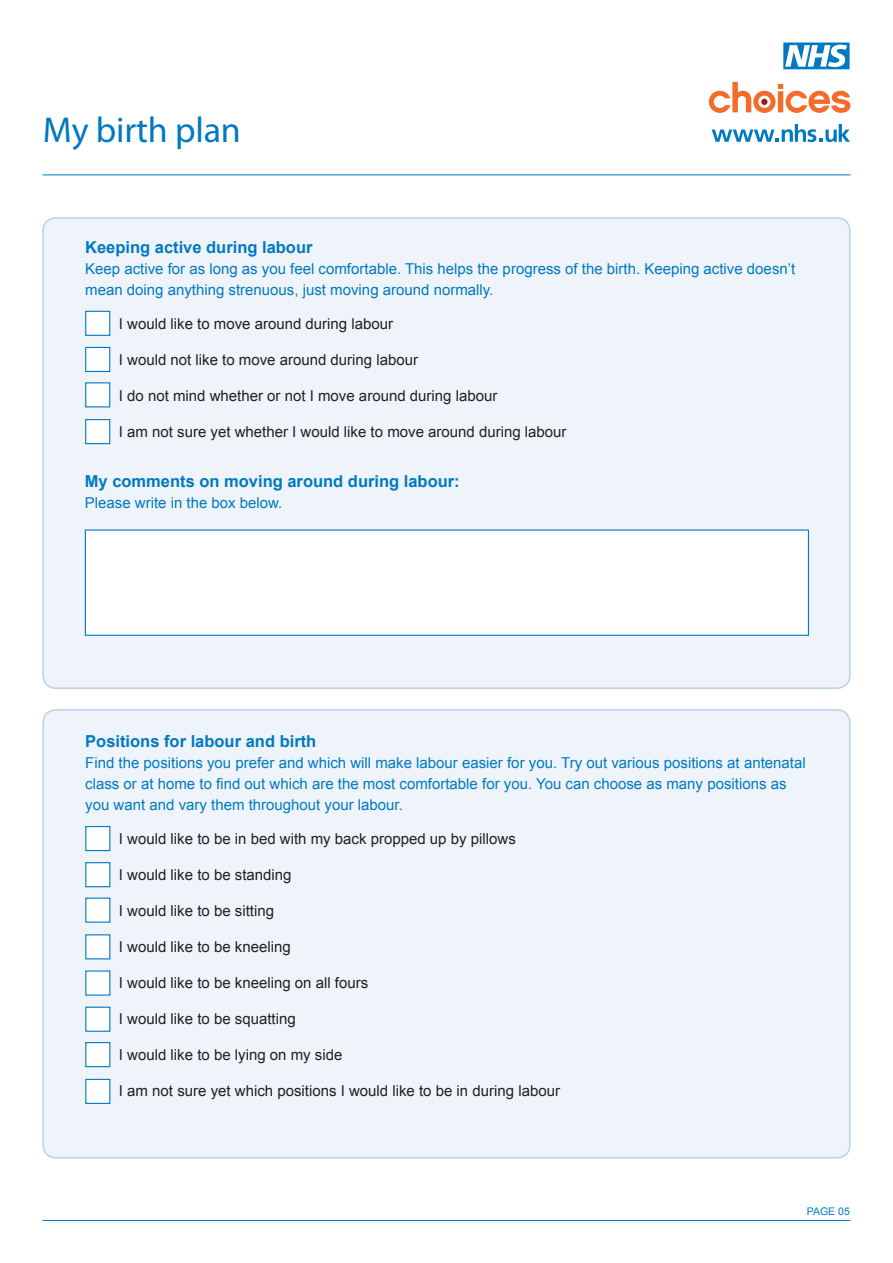
<style>
.page{position:relative;width:893px;height:1263px;background:#fff}
.page>*{position:absolute;margin:0;border:0;box-sizing:border-box;transform-origin:0 0}
.t1{font:36px "Myriad Pro";letter-spacing:-.005em;color:#0079c2}
.t2{font:700 16.5px "Arial";color:#0079c2}
.t3{font:15px "Arial";color:#231f20}
.t4{font:15px/21px "Arial";color:#0079c2}
.t5{font:10.5px "Arial";color:#0079c2}
</style>
<div class="page">
<div style="left:43px;top:710px;width:807px;height:448px;background:#eff4fa;border-radius:13px"></div>
<div style="left:42px;top:709px;width:809px;height:449px;border:2px solid #b9d0eb;border-radius:13px"></div>
<div style="left:43px;top:218px;width:807px;height:470px;background:#eff4fa;border-radius:13px"></div>
<div style="left:85px;top:311px;width:25px;height:25px;background:#fff;border:1px solid #0079c2"></div>
<div style="left:85px;top:347px;width:25px;height:25px;background:#fff;border:1px solid #0079c2"></div>
<div style="left:85px;top:382px;width:25px;height:25px;background:#fff;border:1px solid #0079c2"></div>
<div style="left:85px;top:419px;width:25px;height:25px;background:#fff;border:1px solid #0079c2"></div>
<hr style="left:43px;top:1220px;width:807px;height:1px;background:#0079c2">
<hr style="left:43px;top:175px;width:807px;height:1px;background:#0079c2">
<div style="left:85px;top:826px;width:25px;height:25px;background:#fff;border:1px solid #0079c2"></div>
<div style="left:85px;top:862px;width:25px;height:25px;background:#fff;border:1px solid #0079c2"></div>
<div style="left:85px;top:897px;width:25px;height:26px;background:#fff"></div>
<div style="left:85px;top:934px;width:25px;height:25px;background:#fff"></div>
<div style="left:85px;top:529px;width:724px;height:107px;background:#fff;border:1px solid #0079c2"></div>
<div style="left:85px;top:970px;width:25px;height:26px;background:#fff"></div>
<div style="left:85px;top:1007px;width:25px;height:25px;background:#fff;border:1px solid #0079c2"></div>
<div style="left:85px;top:1042px;width:25px;height:25px;background:#fff;border:1px solid #0079c2"></div>
<div style="left:85px;top:1079px;width:25px;height:25px;background:#fff;border:1px solid #0079c2"></div>
<svg style="left:712px;top:124px;width:138px;height:18px"></svg>
<svg style="left:709px;top:82px;width:141px;height:31px"></svg>
<svg style="left:783px;top:43px;width:67px;height:26px"></svg>
<p class="t1" style="left:43px;top:107px;width:199px">My birth plan</p>
<p class="t2" style="left:85px;top:236px;width:229px">Keeping active during labour</p>
<p class="t4" style="left:85px;top:258px;width:712px">Keep active for as long as you feel comfortable. This helps the progress of the birth. Keeping active doesn’t mean doing anything strenuous, just moving around normally.</p>
<p class="t3" style="left:119px;top:314px;width:276px">I would like to move around during labour</p>
<p class="t3" style="left:119px;top:350px;width:301px">I would not like to move around during labour</p>
<p class="t3" style="left:119px;top:386px;width:380px">I do not mind whether or not I move around during labour</p>
<p class="t3" style="left:119px;top:422px;width:449px">I am not sure yet whether I would like to move around during labour</p>
<p class="t2" style="left:85px;top:470px;width:376px">My comments on moving around during labour:</p>
<p class="t4" style="left:85px;top:492px;width:199px">Please write in the box below.</p>
<p class="t2" style="left:85px;top:730px;width:233px">Positions for labour and birth</p>
<p class="t4" style="left:85px;top:752px;width:722px">Find the positions you prefer and which will make labour easier for you. Try out various positions at antenatal class or at home to find out which are the most comfortable for you. You can choose as many positions as you want and vary them throughout your labour.</p>
<p class="t3" style="left:119px;top:829px;width:398px">I would like to be in bed with my back propped up by pillows</p>
<p class="t3" style="left:119px;top:865px;width:174px">I would like to be standing</p>
<p class="t3" style="left:119px;top:901px;width:157px">I would like to be sitting</p>
<p class="t3" style="left:119px;top:937px;width:173px">I would like to be kneeling</p>
<p class="t3" style="left:119px;top:973px;width:251px">I would like to be kneeling on all fours</p>
<p class="t3" style="left:119px;top:1009px;width:178px">I would like to be squatting</p>
<p class="t3" style="left:119px;top:1045px;width:225px">I would like to be lying on my side</p>
<p class="t3" style="left:119px;top:1081px;width:443px">I am not sure yet which positions I would like to be in during labour</p>
<p class="t5" style="left:807px;top:1205px;width:44px">PAGE 05</p>
</div>
